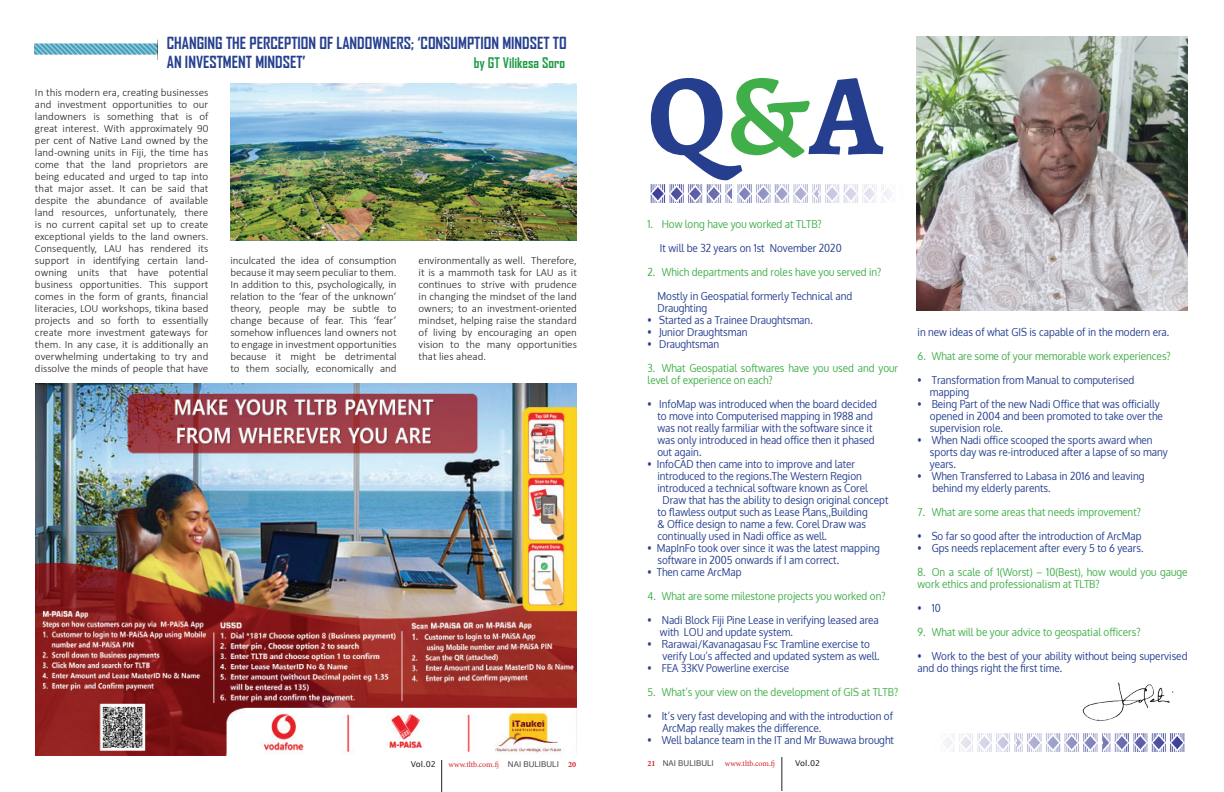
<style>
.page{position:relative;width:1224px;height:792px;background:#fff}
.page>*{position:absolute;margin:0;border:0;box-sizing:border-box;transform-origin:0 0}
.t1{font:700 116px "Alegreya";color:#253f8e}
.t2{font:700 16px/19.2px "Agency FB";color:#253f8e}
.t3{font:700 14px "Agency FB";color:#219d47}
.t4{font:11px/12px "Oxygen";color:#253f8e;scale:.9 1}
.t5{font:300 11px/12px "Calibri";color:#231f20;text-align:justify}
.t6{font:11px/12px "Oxygen";color:#40ae49;scale:.9 1}
.t7{font:8px "Minion Pro";color:#d1232a}
.t8{font:8px "Microsoft Sans Serif";color:#4b4c4d}
.t9{font:8px "Lucida Sans Unicode";color:#231f20}
.s1{color:#40ae49}
.s2{font-family:"Microsoft Sans Serif";color:#4b4c4d}
.s3{font-weight:700}
.s4{font-family:"Minion Pro";font-weight:700;color:#d1232a}
</style>
<div class="page">
<hr style="left:782px;top:757px;width:1px;height:34px;background:#231f20">
<hr style="left:441px;top:760px;width:1px;height:32px;background:#231f20">
<img style="left:917px;top:36px;width:271px;height:274px">
<img style="left:650px;top:184px;width:167px;height:18px">
<img style="left:819px;top:184px;width:73px;height:18px">
<img style="left:1018px;top:734px;width:167px;height:18px">
<img style="left:944px;top:734px;width:72px;height:18px">
<img style="left:1082px;top:682px;width:92px;height:39px">
<img style="left:35px;top:39px;width:123px;height:21px">
<img style="left:230px;top:84px;width:347px;height:157px">
<img style="left:35px;top:383px;width:542px;height:373px">
<h2 class="t2" style="left:167px;top:33px;width:402px">CHANGING THE PERCEPTION OF LANDOWNERS; ‘CONSUMPTION MINDSET TO<br>AN INVESTMENT MINDSET’</h2>
<p class="t3" style="left:474px;top:54px;width:93px">by GT Vilikesa Soro</p>
<p class="t5" style="left:35px;top:86px;width:175px">In this modern era, creating businesses and investment opportunities to our landowners is something that is of great interest. With approximately 90 per cent of Native Land owned by the land-owning units in Fiji, the time has come that the land proprietors are being educated and urged to tap into that major asset. It can be said that despite the abundance of available land resources, unfortunately, there is no current capital set up to create exceptional yields to the land owners.<br>Consequently, LAU has rendered its support in identifying certain land&shy;owning units that have potential business opportunities. This support comes in the form of grants, financial literacies, LOU workshops, tikina based projects and so forth to essentially create more investment gateways for them. In any case, it is additionally an overwhelming undertaking to try and dissolve the minds of people that have</p>
<p class="t5" style="left:230px;top:254px;width:168px">inculcated the idea of consumption because it may seem peculiar to them.<br>In addition to this, psychologically, in relation to the ‘fear of the unknown’ theory, people may be subtle to change because of fear. This ‘fear’ somehow influences land owners not to engage in investment opportunities because it might be detrimental to them socially, economically and</p>
<p class="t5" style="left:419px;top:254px;width:160px">environmentally as well. Therefore, it is a mammoth task for LAU as it continues to strive with prudence in changing the mindset of the land owners; to an investment-oriented mindset, helping raise the standard of living by encouraging an open vision to the many opportunities that lies ahead.</p>
<h1 class="t1" style="left:648px;top:41px;width:236px">Q<span class="s1">&amp;</span>A</h1>
<p class="t6" style="left:648px;top:218px;width:195px">1. How long have you worked at TLTB?</p>
<p class="t4" style="left:660px;top:242px;width:203px">It will be 32 years on 1st November 2020</p>
<p class="t6" style="left:648px;top:266px;width:261px">2. Which departments and roles have you served in?</p>
<p class="t4" style="left:657px;top:290px;width:218px">Mostly in Geospatial formerly Technical and<br>Draughting</p>
<p class="t4" style="left:648px;top:314px;width:185px">• Started as a Trainee Draughtsman.</p>
<p class="t4" style="left:648px;top:326px;width:112px">• Junior Draughtsman</p>
<p class="t4" style="left:648px;top:338px;width:81px">• Draughtsman</p>
<p class="t6" style="left:648px;top:362px;width:280px">3. What Geospatial softwares have you used and your level of experience on each?</p>
<p class="t4" style="left:657px;top:398px;width:245px;text-indent:-10px">• InfoMap was introduced when the board decided to move into Computerised mapping in 1988 and was not really farmiliar with the software since it was only introduced in head office then it phased out again.</p>
<p class="t4" style="left:648px;top:458px;width:232px">• InfoCAD then came into to improve and later</p>
<p class="t4" style="left:657px;top:470px;width:229px">introduced to the regions.The Western Region</p>
<p class="t4" style="left:657px;top:482px;width:235px">introduced a technical software known as Corel</p>
<p class="t4" style="left:662px;top:494px;width:253px">Draw that has the ability to design original concept</p>
<p class="t4" style="left:657px;top:506px;width:235px">to flawless output such as Lease Plans,,Building</p>
<p class="t4" style="left:657px;top:518px;width:233px">&amp; Office design to name a few. Corel Draw was</p>
<p class="t4" style="left:657px;top:530px;width:190px">continually used in Nadi office as well.</p>
<p class="t4" style="left:657px;top:542px;width:249px;text-indent:-10px">• MapInFo took over since it was the latest mapping software in 2005 onwards if I am correct.</p>
<p class="t4" style="left:648px;top:566px;width:106px">• Then came ArcMap</p>
<p class="t6" style="left:648px;top:590px;width:266px">4. What are some milestone projects you worked on?</p>
<p class="t4" style="left:660px;top:614px;width:245px;text-indent:-12px">• Nadi Block Fiji Pine Lease in verifying leased area with LOU and update system.</p>
<p class="t4" style="left:662px;top:638px;width:243px;text-indent:-15px">• Rarawai/Kavanagasau Fsc Tramline exercise to verify Lou’s affected and updated system as well.</p>
<p class="t4" style="left:648px;top:662px;width:159px">• FEA 33KV Powerline exercise</p>
<p class="t6" style="left:648px;top:686px;width:280px">5. What’s your view on the development of GIS at TLTB?</p>
<p class="t4" style="left:662px;top:710px;width:258px;text-indent:-15px">• It’s very fast developing and with the introduction of<br>ArcMap really makes the difference.</p>
<p class="t4" style="left:648px;top:734px;width:275px">• Well balance team in the IT and Mr Buwawa brought</p>
<p class="t9" style="left:411px;top:758px;width:27px">Vol.02</p>
<p class="t7" style="left:449px;top:759px;width:129px">www.tltb.com.fj <span class="s2">NAI BULIBULI</span> <span class="s3">20</span></p>
<p class="t8" style="left:648px;top:758px;width:68px"><span class="s4">21</span> NAI BULIBULI</p>
<p class="t7" style="left:725px;top:758px;width:52px">www.tltb.com.fj</p>
<p class="t9" style="left:795px;top:757px;width:27px">Vol.02</p>
<p class="t4" style="left:918px;top:326px;width:281px">in new ideas of what GIS is capable of in the modern era.</p>
<p class="t6" style="left:918px;top:350px;width:283px">6. What are some of your memorable work experiences?</p>
<p class="t4" style="left:930px;top:374px;width:228px;text-indent:-12px">• Transformation from Manual to computerised mapping</p>
<p class="t4" style="left:930px;top:398px;width:260px;text-indent:-12px">• Being Part of the new Nadi Office that was officially opened in 2004 and been promoted to take over the supervision role.</p>
<p class="t4" style="left:930px;top:434px;width:266px;text-indent:-12px">• When Nadi office scooped the sports award when sports day was re-introduced after a lapse of so many years.</p>
<p class="t4" style="left:932px;top:470px;width:237px;text-indent:-15px">• When Transferred to Labasa in 2016 and leaving behind my elderly parents.</p>
<p class="t6" style="left:918px;top:506px;width:250px">7. What are some areas that needs improvement?</p>
<p class="t4" style="left:918px;top:530px;width:250px">• So far so good after the introduction of ArcMap</p>
<p class="t4" style="left:918px;top:542px;width:252px">• Gps needs replacement after every 5 to 6 years.</p>
<p class="t6" style="left:918px;top:566px;width:301px">8. On a scale of 1(Worst) – 10(Best), how would you gauge work ethics and professionalism at TLTB?</p>
<p class="t4" style="left:918px;top:602px;width:27px">• 10</p>
<p class="t6" style="left:918px;top:626px;width:249px">9. What will be your advice to geospatial officers?</p>
<p class="t4" style="left:918px;top:650px;width:301px">• Work to the best of your ability without being supervised and do things right the first time.</p>
</div>
